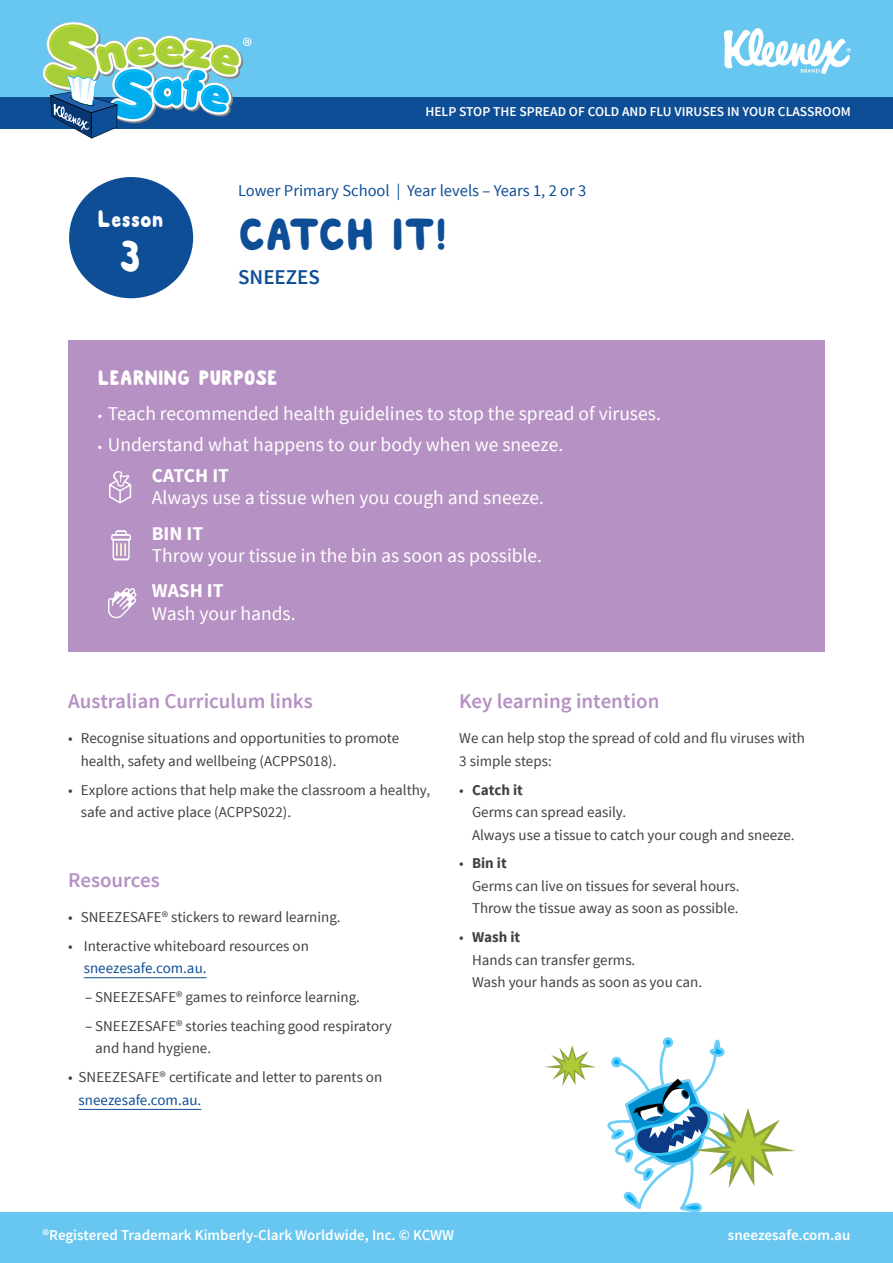
<style>
.page{position:relative;width:893px;height:1263px;background:#fff}
.page>*{position:absolute;margin:0;border:0;box-sizing:border-box;transform-origin:0 0}
.t1{font:45px "Albus";letter-spacing:-.01em;color:#0e4e96}
.t2{font:45px "Albus";color:#fff}
.t3{font:24px "Albus";letter-spacing:-.01em;color:#fff}
.t4{font:600 21px "Source Sans Pro";color:#b691c3}
.t5{font:21px "Albus";color:#fff}
.t6{font:600 21px "Source Sans Pro";color:#0e4e96}
.t7{font:19.5px/31px "Source Sans Pro";color:#fff}
.t8{font:700 19.5px "Source Sans Pro";color:#fff}
.t9{font:16.5px "Source Sans Pro";color:#0e4e96}
.t10{font:15px/22.5px "Source Sans Pro";color:#414042}
.t11{font:600 15px "Source Sans Pro";color:#fff}
.t12{font:15px "Source Sans Pro";color:#0e4e96}
.t13{font:600 13.5px "Source Sans Pro";color:#fff}
.s1{font-size:14.25px}
.s2{font-weight:700}
</style>
<div class="page">
<div style="left:0;top:96px;width:893px;height:32px;background:#0e4e96"></div>
<div style="left:0;top:0;width:893px;height:97px;background:#67c7f1"></div>
<div style="left:0;top:1212px;width:893px;height:51px;background:#67c7f1"></div>
<svg style="left:724px;top:28px;width:127px;height:46px"></svg>
<svg style="left:42px;top:22px;width:209px;height:116px"></svg>
<div style="left:69px;top:177px;width:124px;height:121px;background:#0e4e96;border-radius:50%"></div>
<div style="left:68px;top:340px;width:757px;height:312px;background:#b691c3"></div>
<svg style="left:109px;top:471px;width:22px;height:33px"></svg>
<svg style="left:111px;top:530px;width:20px;height:30px"></svg>
<hr style="left:84px;top:977px;width:123px;height:1px;background:#0e4e96">
<hr style="left:79px;top:1109px;width:122px;height:1px;background:#0e4e96">
<svg style="left:108px;top:588px;width:29px;height:31px"></svg>
<svg style="left:545px;top:1037px;width:250px;height:175px"></svg>
<h2 class="t3" style="left:98px;top:204px;width:67px">Lesson</h2>
<h1 class="t2" style="left:120px;top:229px;width:23px">3</h1>
<p class="t13" style="left:425px;top:103px;width:427px">HELP STOP THE SPREAD OF COLD AND FLU VIRUSES IN YOUR CLASSROOM</p>
<p class="t9" style="left:238px;top:180px;width:350px">Lower Primary School | Year levels – Years 1, 2 or 3</p>
<h1 class="t1" style="left:238px;top:208px;width:211px">CATCH IT!</h1>
<h3 class="t6" style="left:238px;top:263px;width:83px">SNEEZES</h3>
<h3 class="t5" style="left:98px;top:365px;width:182px">LEARNING PURPOSE</h3>
<h3 class="t7" style="left:98px;top:398px;width:565px"><span class="s1">•</span> Teach recommended health guidelines to stop the spread of viruses.</h3>
<h3 class="t7" style="left:152px;top:429px;width:413px;text-indent:-54px"><span class="s1">•</span> Understand what happens to our body when we sneeze.<br><span class="s2">CATCH IT</span></h3>
<h3 class="t7" style="left:152px;top:483px;width:394px">Always use a tissue when you cough and sneeze.</h3>
<h3 class="t8" style="left:152px;top:521px;width:53px">BIN IT</h3>
<h3 class="t7" style="left:152px;top:540px;width:392px">Throw your tissue in the bin as soon as possible.</h3>
<h3 class="t8" style="left:152px;top:578px;width:73px">WASH IT</h3>
<h3 class="t7" style="left:152px;top:598px;width:145px">Wash your hands.</h3>
<h3 class="t4" style="left:68px;top:688px;width:246px">Australian Curriculum links</h3>
<p class="t10" style="left:81px;top:727px;width:320px;text-indent:-13px">• Recognise situations and opportunities to promote health, safety and wellbeing (ACPPS018).</p>
<p class="t10" style="left:81px;top:778px;width:351px;text-indent:-13px">• Explore actions that help make the classroom a healthy, safe and active place (ACPPS022).</p>
<h3 class="t4" style="left:68px;top:866px;width:93px">Resources</h3>
<p class="t10" style="left:68px;top:906px;width:274px">• SNEEZESAFE® stickers to reward learning.</p>
<p class="t10" style="left:68px;top:935px;width:242px">• Interactive whiteboard resources on</p>
<p class="t12" style="left:84px;top:959px;width:124px">sneezesafe.com.au.</p>
<p class="t10" style="left:85px;top:986px;width:277px">– SNEEZESAFE® games to reinforce learning.</p>
<p class="t10" style="left:95px;top:1015px;width:298px;text-indent:-10px">– SNEEZESAFE® stories teaching good respiratory and hand hygiene.</p>
<p class="t10" style="left:68px;top:1066px;width:316px">• SNEEZESAFE® certificate and letter to parents on</p>
<p class="t12" style="left:79px;top:1090px;width:124px">sneezesafe.com.au.</p>
<h3 class="t4" style="left:459px;top:688px;width:202px">Key learning intention</h3>
<p class="t10" style="left:459px;top:727px;width:347px">We can help stop the spread of cold and flu viruses with<br>3 simple steps:</p>
<p class="t10" style="left:472px;top:778px;width:324px;text-indent:-13px">• <span class="s2">Catch it<br></span>Germs can spread easily.<br>Always use a tissue to catch your cough and sneeze.</p>
<p class="t10" style="left:472px;top:852px;width:269px;text-indent:-13px">• <span class="s2">Bin it<br></span>Germs can live on tissues for several hours.<br>Throw the tissue away as soon as possible.</p>
<p class="t10" style="left:472px;top:926px;width:232px;text-indent:-13px">• <span class="s2">Wash it<br></span>Hands can transfer germs.<br>Wash your hands as soon as you can.</p>
<p class="t11" style="left:43px;top:1226px;width:413px">®Registered Trademark Kimberly-Clark Worldwide, Inc. © KCWW</p>
<p class="t11" style="left:728px;top:1226px;width:124px">sneezesafe.com.au</p>
</div>
